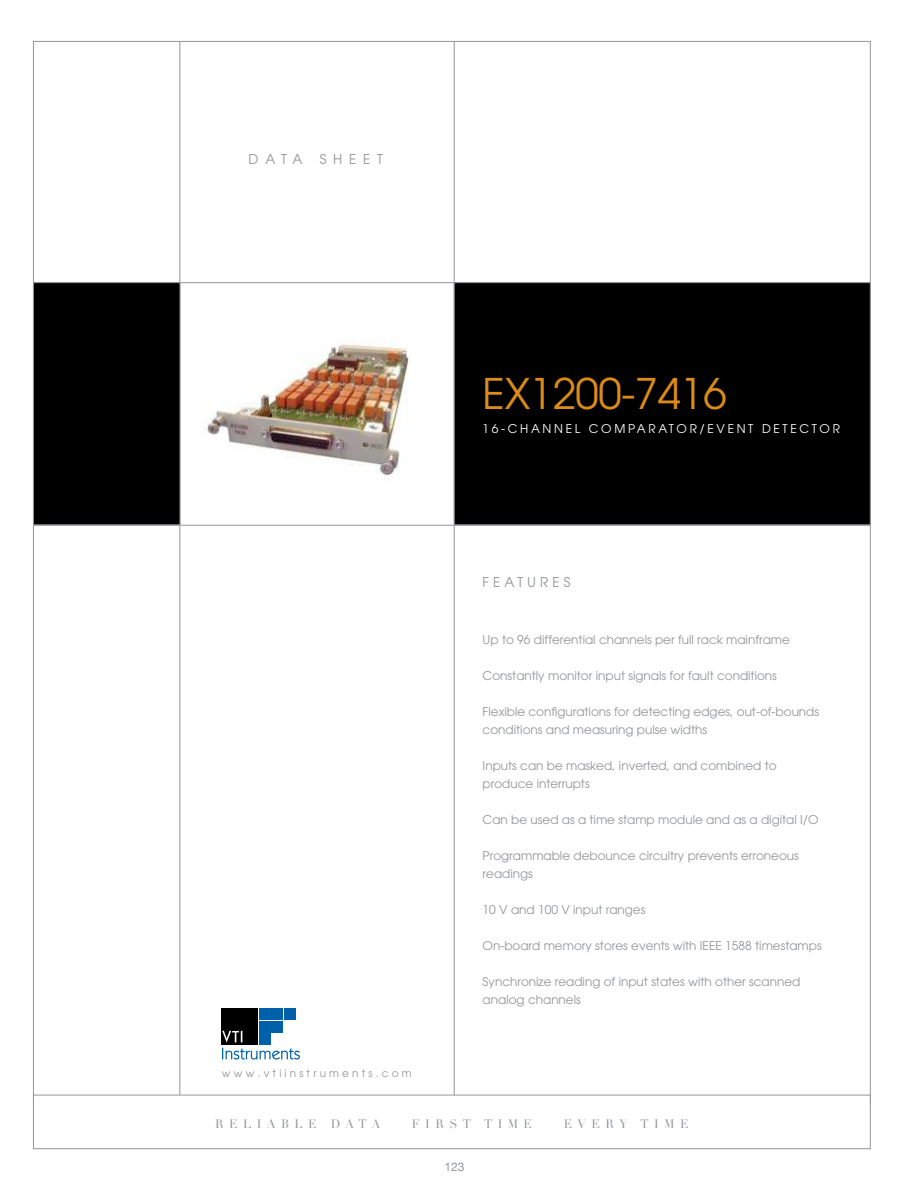
<style>
.page{position:relative;width:911px;height:1188px;background:#fff}
.page>*{position:absolute;margin:0;border:0;box-sizing:border-box;transform-origin:0 0}
.t1{font:42px "Avant Garde";letter-spacing:-.01em;color:#db8b18}
.t2{font:13.5px "Avant Garde";letter-spacing:.36em;color:#939598}
.t3{font:12px/18px "Avant Garde";color:#939598}
.t4{font:12px "Avant Garde";letter-spacing:.22em;color:#fff}
.t5{font:12px "Didot";letter-spacing:.45em;color:#939598}
.t6{font:12px "Helvetica Neue";color:#939598}
.t7{font:10.5px "Avant Garde";letter-spacing:.3em;color:#939598}
</style>
<div class="page">
<hr style="left:33px;top:282px;width:837px;height:1px;background:#939598">
<hr style="left:33px;top:525px;width:837px;height:1px;background:#939598">
<hr style="left:180px;top:41px;width:1px;height:1054px;background:#939598">
<hr style="left:454px;top:41px;width:1px;height:1053px;background:#939598">
<div style="left:33px;top:282px;width:147px;height:243px;background:#000;border:1px solid #939598"></div>
<div style="left:454px;top:282px;width:416px;height:243px;background:#000;border:1px solid #939598"></div>
<div style="left:221px;top:1008px;width:37px;height:37px;background:#000"></div>
<div style="left:259px;top:1008px;width:11px;height:11px;background:#0060a9"></div>
<div style="left:259px;top:1021px;width:11px;height:11px;background:#0060a9"></div>
<div style="left:272px;top:1008px;width:11px;height:11px;background:#0060a9"></div>
<div style="left:272px;top:1021px;width:11px;height:11px;background:#0060a9"></div>
<div style="left:284px;top:1008px;width:12px;height:11px;background:#0060a9"></div>
<svg style="left:222px;top:1030px;width:78px;height:29px"></svg>
<div style="left:33px;top:1094px;width:837px;height:54px;border:1px solid #939598"></div>
<img style="left:204px;top:339px;width:205px;height:139px">
<p class="t2" style="left:249px;top:151px;width:55px">d ata</p>
<p class="t2" style="left:320px;top:151px;width:12px">sh</p>
<p class="t2" style="left:349px;top:151px;width:34px">eet</p>
<p class="t7" style="left:222px;top:1067px;width:191px">www.vtiinstruments.com</p>
<h1 class="t1" style="left:483px;top:368px;width:245px">EX1200-7416</h1>
<p class="t4" style="left:483px;top:422px;width:119px">16-Ch ann el Comp</p>
<p class="t4" style="left:637px;top:422px;width:43px">ar ator</p>
<p class="t4" style="left:699px;top:422px;width:46px">/Ev ent</p>
<p class="t4" style="left:762px;top:422px;width:61px">Detector</p>
<p class="t2" style="left:483px;top:574px;width:89px">FEA TURE S</p>
<p class="t3" style="left:483px;top:630px;width:309px">Up to 96 differential channels per full rack mainframe</p>
<p class="t3" style="left:483px;top:666px;width:296px">Constantly monitor input signals for fault conditions</p>
<p class="t3" style="left:483px;top:702px;width:338px">Flexible configurations for detecting edges, out-of-bounds conditions and measuring pulse widths</p>
<p class="t3" style="left:483px;top:756px;width:295px">Inputs can be masked, inverted, and combined to produce interrupts</p>
<p class="t3" style="left:483px;top:810px;width:337px">Can be used as a time stamp module and as a digital I/O</p>
<p class="t3" style="left:483px;top:846px;width:318px">Programmable debounce circuitry prevents erroneous readings</p>
<p class="t3" style="left:483px;top:900px;width:164px">10 V and 100 V input ranges</p>
<p class="t3" style="left:483px;top:936px;width:341px">On-board memory stores events with IEEE 1588 timestamps</p>
<p class="t3" style="left:483px;top:972px;width:319px">Synchronize reading of input states with other scanned analog channels</p>
<p class="t5" style="left:215px;top:1116px;width:166px">RELIABLE DATA</p>
<p class="t5" style="left:412px;top:1116px;width:122px">FIRST TIME</p>
<p class="t5" style="left:564px;top:1116px;width:126px">EVERY TIME</p>
<p class="t6" style="left:444px;top:1159px;width:22px">123</p>
</div>
